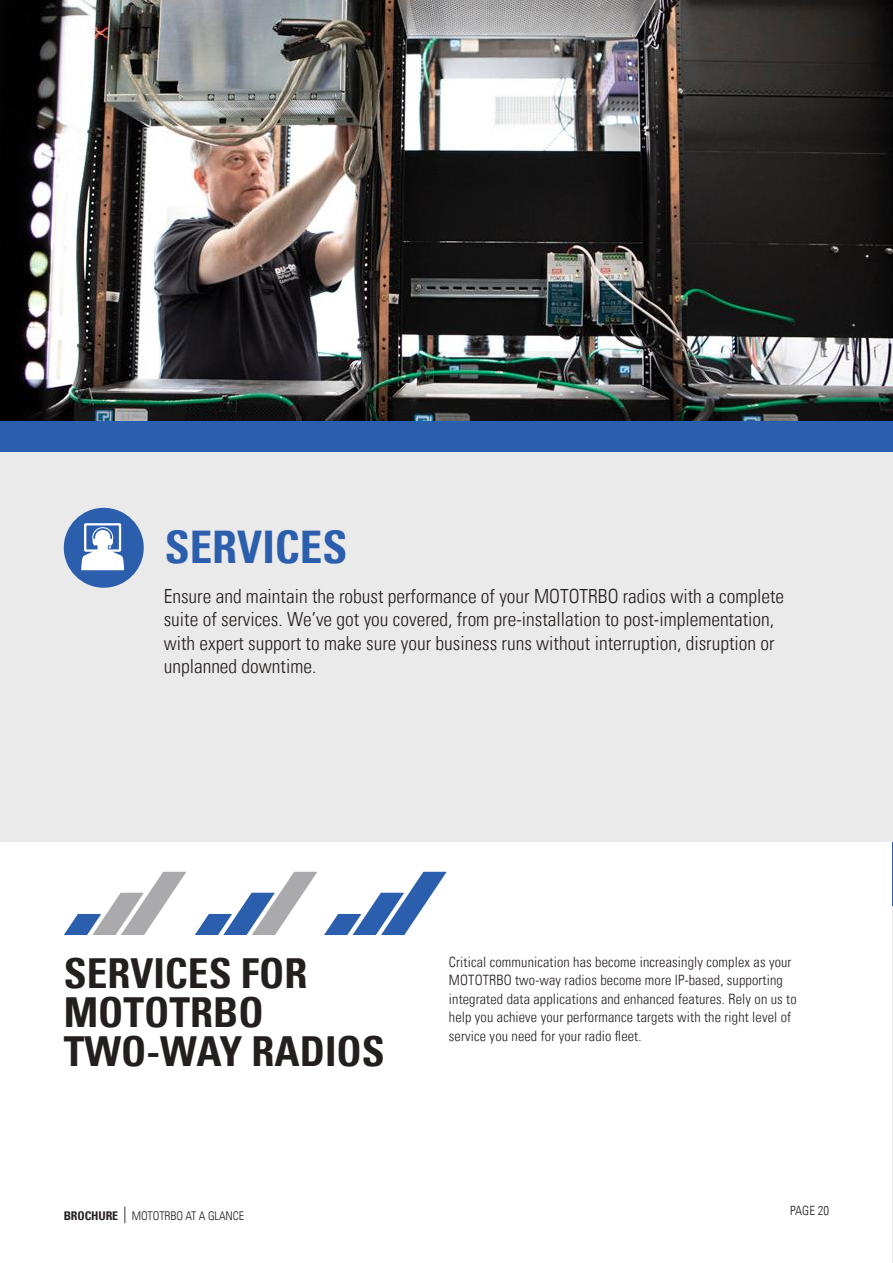
<style>
.page{position:relative;width:893px;height:1263px;background:#fff}
.page>*{position:absolute;margin:0;border:0;box-sizing:border-box;transform-origin:0 0}
.t1{font:700 condensed 45px "Univers LT";color:#2b5ead}
.t2{font:700 condensed 41.4px/39px "Univers LT";color:#241f1f}
.t3{font:300 condensed 19.5px/23.2px "Univers LT";color:#241f1f}
.t4{font:300 condensed 14.25px/18.3px "Univers LT";letter-spacing:.01em;color:#241f1f}
.t5{font:300 condensed 12.75px "Univers LT";color:#241f1f}
.t6{font:300 condensed 12px "Univers LT";letter-spacing:-.01em;color:#241f1f}
.s1{font-weight:700}
.s2{font-size:16.5px}
</style>
<div class="page">
<hr style="left:892px;top:842px;width:1px;height:421px;background:#ebeaea">
<img style="left:0;top:0;width:893px;height:421px">
<div style="left:0;top:421px;width:893px;height:421px;background:#ebeaea"></div>
<div style="left:0;top:421px;width:892px;height:31px;background:#2b5ead"></div>
<div style="left:64px;top:508px;width:80px;height:80px;background:#2b5ead;border-radius:50%"></div>
<svg style="left:81px;top:523px;width:43px;height:47px"></svg>
<hr style="left:892px;top:842px;width:1px;height:63px;background:#2b5ead">
<svg style="left:64px;top:872px;width:122px;height:63px"></svg>
<svg style="left:195px;top:872px;width:122px;height:63px"></svg>
<svg style="left:324px;top:872px;width:123px;height:63px"></svg>
<h1 class="t1" style="left:165px;top:520px;width:184px">SERVICES</h1>
<p class="t3" style="left:164px;top:585px;width:622px">Ensure and maintain the robust performance of your MOTOTRBO radios with a complete suite of services. We’ve got you covered, from pre-installation to post-implementation, with expert support to make sure your business runs without interruption, disruption or unplanned downtime.</p>
<h2 class="t2" style="left:64px;top:954px;width:323px">SERVICES FOR<br>MOTOTRBO<br>TWO-WAY RADIOS</h2>
<p class="t4" style="left:449px;top:953px;width:349px">Critical communication has become increasingly complex as your MOTOTRBO two-way radios become more IP-based, supporting integrated data applications and enhanced features. Rely on us to help you achieve your performance targets with the right level of service you need for your radio fleet.</p>
<p class="t6" style="left:64px;top:1209px;width:182px"><span class="s1">BROCHURE</span> <span class="s2">|</span> MOTOTRBO AT A GLANCE</p>
<p class="t5" style="left:790px;top:1203px;width:41px">PAGE 20</p>
</div>
